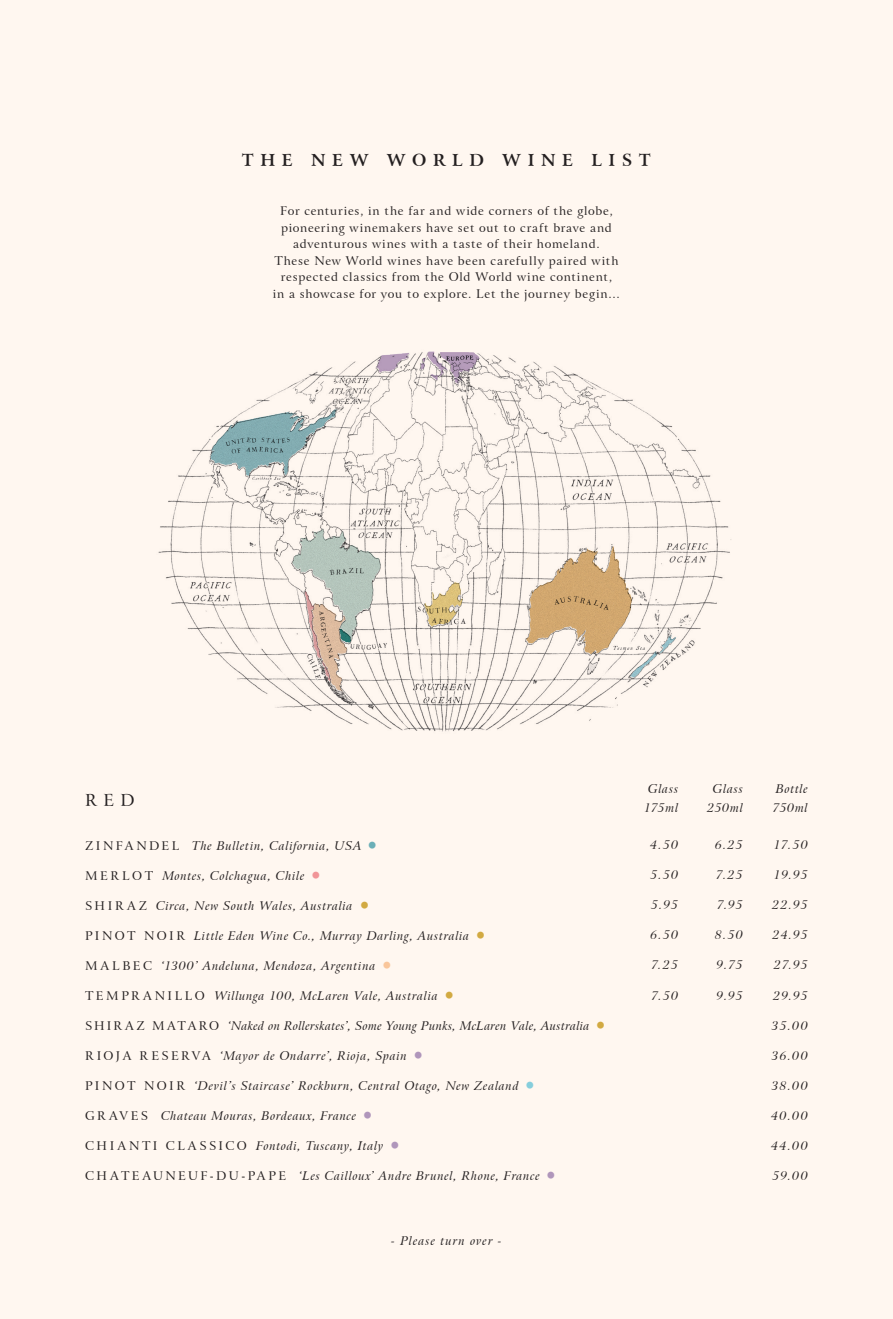
<style>
.page{position:relative;width:893px;height:1319px;background:#fff}
.page>*{position:absolute;margin:0;border:0;box-sizing:border-box;transform-origin:0 0}
.t1{font:700 16.5px "Arrus BT";letter-spacing:.4em;color:#231f20}
.t2{font:16.5px "Arrus BT";color:#231f20}
.Body{font:italic 12px "Arrus BT";letter-spacing:.055em;color:#231f20}
.TB_DISHES{font:12px/16.5px "Arrus BT";letter-spacing:.06em;color:#231f20;text-align:center}
.Body-2{font:italic 12px "Arrus BT";letter-spacing:.025em;color:#231f20}
.Body-3{font:italic 12px "Arrus BT";letter-spacing:.085em;color:#231f20}
.s1{font-style:normal}
.s2{font-style:normal;font-size:23.25px;color:#6bafb7}
.s3{font-style:normal;font-size:23.25px;color:#f19598}
.s4{font-style:normal;font-size:23.25px;color:#d2aa42}
.s5{font-style:normal;font-size:23.25px;color:#f9c69b}
.s6{font-style:normal;font-size:23.25px;color:#b096bb}
.s7{font-style:normal;font-size:23.25px;color:#86cedc}
</style>
<div class="page">
<div style="left:0;top:0;width:893px;height:1318px;background:#fff7f0"></div>
<img style="left:158px;top:351px;width:573px;height:381px">
<p class="t1" style="left:242px;top:149px;width:411px">THE NEW WORLD WINE LIST</p>
<p class="TB_DISHES" style="left:274px;top:203px;width:346px">For centuries, in the far and wide corners of the globe, pioneering winemakers have set out to craft brave and adventurous wines with a taste of their homeland.<br>These New World wines have been carefully paired with respected classics from the Old World wine continent,</p>
<p class="TB_DISHES" style="left:273px;top:285px;width:349px">in a showcase for you to explore. Let the journey begin…</p>
<p class="t2" style="left:85px;top:789px;width:51px">RED</p>
<p class="Body" style="left:85px;top:837px;width:296px"><span class="s1">ZI NFA NDE L</span> The Bulletin, California, USA <span class="s2">•</span></p>
<p class="Body" style="left:85px;top:867px;width:239px"><span class="s1">M E R L OT</span> Montes, Colchagua, Chile <span class="s3">•</span></p>
<p class="Body" style="left:85px;top:897px;width:288px"><span class="s1">SH I R A Z</span> Circa, New South Wales, Australia <span class="s4">•</span></p>
<p class="Body" style="left:85px;top:927px;width:404px"><span class="s1">PI NO T NOI R</span> Little Eden Wine Co., Murray Darling, Australia <span class="s4">•</span></p>
<p class="Body" style="left:85px;top:957px;width:310px"><span class="s1">M A L BEC</span> ‘1300’ Andeluna, Mendoza, Argentina <span class="s5">•</span></p>
<p class="Body" style="left:85px;top:987px;width:373px"><span class="s1">TE M PR A NI L L O</span> Willunga 100, McLaren Vale, Australia <span class="s4">•</span></p>
<p class="Body-2" style="left:85px;top:1017px;width:524px"><span class="s1">SHIR A Z M ATA RO</span> ‘Naked on Rollerskates’, Some Young Punks, McLaren Vale, Australia <span class="s4">•</span></p>
<p class="Body" style="left:85px;top:1047px;width:342px"><span class="s1">R IOJA R ESE RVA</span> ‘Mayor de Ondarre’, Rioja, Spain <span class="s6">•</span></p>
<p class="Body" style="left:85px;top:1077px;width:453px"><span class="s1">PI NOT NOI R</span> ‘Devil’s Staircase’ Rockburn, Central Otago, New Zealand <span class="s7">•</span></p>
<p class="Body" style="left:85px;top:1107px;width:291px"><span class="s1">GR AVES</span> Chateau Mouras, Bordeaux, France <span class="s6">•</span></p>
<p class="Body" style="left:85px;top:1137px;width:318px"><span class="s1">CH I A NTI CL A SSICO</span> Fontodi, Tuscany, Italy <span class="s6">•</span></p>
<p class="Body" style="left:85px;top:1167px;width:474px"><span class="s1">CH ATE AUNEUF-DU-PA PE</span> ‘Les Cailloux’ Andre Brunel, Rhone, France <span class="s6">•</span></p>
<p class="Body-3" style="left:391px;top:1232px;width:112px">- Please turn over -</p>
<p class="Body" style="left:648px;top:781px;width:32px">Glass</p>
<p class="Body" style="left:644px;top:800px;width:36px">175ml</p>
<p class="Body" style="left:650px;top:837px;width:30px">4.50</p>
<p class="Body" style="left:650px;top:867px;width:29px">5.50</p>
<p class="Body" style="left:651px;top:897px;width:29px">5.95</p>
<p class="Body" style="left:650px;top:927px;width:30px">6.50</p>
<p class="Body" style="left:651px;top:957px;width:29px">7.25</p>
<p class="Body" style="left:651px;top:987px;width:28px">7.50</p>
<p class="Body" style="left:713px;top:781px;width:32px">Glass</p>
<p class="Body" style="left:707px;top:800px;width:38px">250ml</p>
<p class="Body" style="left:715px;top:837px;width:30px">6.25</p>
<p class="Body" style="left:716px;top:867px;width:29px">7.25</p>
<p class="Body" style="left:717px;top:897px;width:28px">7.95</p>
<p class="Body" style="left:715px;top:927px;width:30px">8.50</p>
<p class="Body" style="left:716px;top:957px;width:28px">9.75</p>
<p class="Body" style="left:716px;top:987px;width:28px">9.95</p>
<p class="Body" style="left:776px;top:781px;width:34px">Bottle</p>
<p class="Body" style="left:772px;top:800px;width:37px">750ml</p>
<p class="Body" style="left:774px;top:837px;width:36px">17.50</p>
<p class="Body" style="left:774px;top:867px;width:36px">19.95</p>
<p class="Body" style="left:772px;top:897px;width:37px">22.95</p>
<p class="Body" style="left:773px;top:927px;width:37px">24.95</p>
<p class="Body" style="left:774px;top:957px;width:36px">27.95</p>
<p class="Body" style="left:773px;top:987px;width:36px">29.95</p>
<p class="Body" style="left:772px;top:1017px;width:38px">35.00</p>
<p class="Body" style="left:771px;top:1047px;width:38px">36.00</p>
<p class="Body" style="left:771px;top:1077px;width:38px">38.00</p>
<p class="Body" style="left:771px;top:1107px;width:38px">40.00</p>
<p class="Body" style="left:771px;top:1137px;width:38px">44.00</p>
<p class="Body" style="left:772px;top:1167px;width:37px">59.00</p>
</div>
